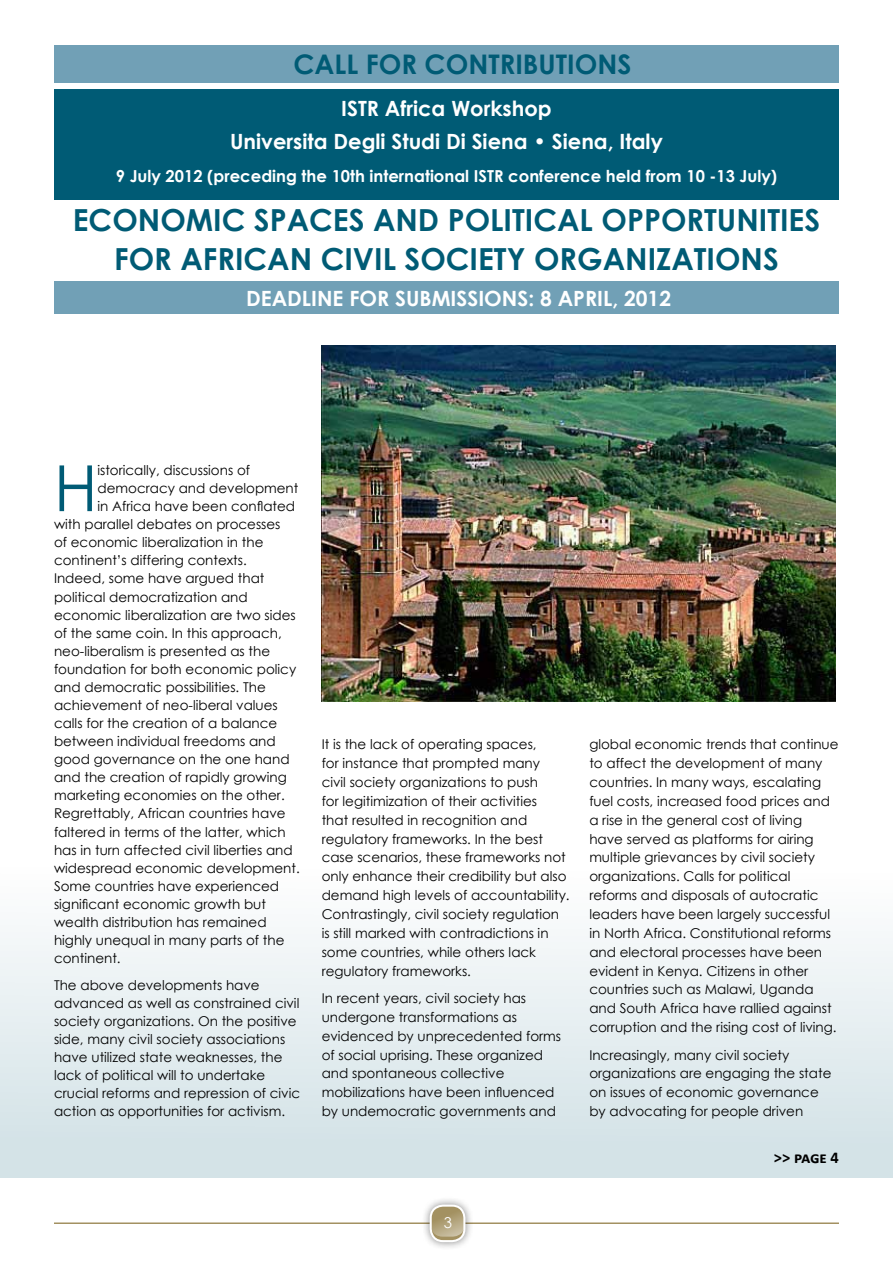
<style>
.page{position:relative;width:893px;height:1263px;background:#fff}
.page>*{position:absolute;margin:0;border:0;box-sizing:border-box;transform-origin:0 0}
.t1{font:63.6px "Century Gothic";color:#005b75}
.t2{font:700 30.45px/39px "Century Gothic";color:#005b75}
.t3{font:700 27px "Century Gothic";color:#005b75}
.t4{font:700 21px/32.8px "Century Gothic";color:#fff;text-align:center}
.t5{font:700 16.5px "Century Gothic";color:#fff}
.t6{font:700 16.5px "Calibri";color:#000}
.t7{font:15px "Century Gothic";color:#fff}
.t8{font:13.5px/18.9px "Century Gothic";color:#000}
</style>
<div class="page">
<div style="left:0;top:840px;width:893px;height:338px;background:linear-gradient(to bottom,#fff,#d0e0e5)"></div>
<div style="left:54px;top:282px;width:785px;height:32px;background:#71a0b6"></div>
<div style="left:54px;top:46px;width:785px;height:37px;background:#71a0b6"></div>
<hr style="left:54px;top:1222px;width:785px;height:2px;background:#a39161">
<div style="left:421px;top:1196px;width:52px;height:54px;background:#000;opacity:.45"></div>
<svg style="left:431px;top:1205px;width:33px;height:36px"></svg>
<div style="left:430px;top:1204px;width:35px;height:38px;border:2px solid #fff;border-radius:12px"></div>
<svg style="left:431px;top:1209px;width:34px;height:27px"></svg>
<img style="left:321px;top:345px;width:515px;height:356px">
<div style="left:54px;top:90px;width:785px;height:110px;background:#005b75"></div>
<h3 class="t3" style="left:293px;top:44px;width:171px">CALL FO R CONT</h3>
<h3 class="t3" style="left:500px;top:44px;width:133px">RIBUTIONS</h3>
<h3 class="t4" style="left:230px;top:91px;width:434px">ISTR Africa Workshop<br>Universita Degli Studi Di Siena • Siena, Italy</h3>
<p class="t5" style="left:116px;top:163px;width:663px">9 July 2012 (preceding the 10th international ISTR conference held from 10 -13 July)</p>
<h2 class="t2" style="left:73px;top:199px;width:66px">ECONOM</h2>
<h2 class="t2" style="left:114px;top:199px;width:707px;text-indent:99px">IC SPACES AN D POLITICAL OPPORTUN ITIES<br>FO R AFRICAN CIVIL SOCIETY ORGAN IZATIONS</h2>
<h3 class="t4" style="left:246px;top:281px;width:427px">DEADLINE FOR SUBMISSIONS: 8 APRIL, 2012</h3>
<h1 class="t1" style="left:54px;top:444px;width:34px">H</h1>
<p class="t8" style="left:97px;top:461px;width:154px">istorically, discussions of</p>
<p class="t8" style="left:97px;top:479px;width:202px">democracy and development</p>
<p class="t8" style="left:97px;top:497px;width:199px">in Africa have been conflated</p>
<p class="t8" style="left:54px;top:515px;width:228px">with parallel debates on processes</p>
<p class="t8" style="left:54px;top:533px;width:211px">of economic liberalization in the</p>
<p class="t8" style="left:54px;top:551px;width:194px">continent’s differing contexts.</p>
<p class="t8" style="left:54px;top:569px;width:212px">Indeed, some have argued that</p>
<p class="t8" style="left:54px;top:587px;width:195px">political democratization and</p>
<p class="t8" style="left:54px;top:605px;width:243px">economic liberalization are two sides</p>
<p class="t8" style="left:54px;top:623px;width:229px">of the same coin. In this approach,</p>
<p class="t8" style="left:54px;top:641px;width:218px">neo-liberalism is presented as the</p>
<p class="t8" style="left:54px;top:659px;width:244px">foundation for both economic policy</p>
<p class="t8" style="left:54px;top:677px;width:213px">and democratic possibilities. The</p>
<p class="t8" style="left:54px;top:695px;width:225px">achievement of neo-liberal values</p>
<p class="t8" style="left:54px;top:713px;width:225px">calls for the creation of a balance</p>
<p class="t8" style="left:54px;top:732px;width:223px">between individual freedoms and</p>
<p class="t8" style="left:54px;top:750px;width:237px">good governance on the one hand</p>
<p class="t8" style="left:54px;top:768px;width:234px">and the creation of rapidly growing</p>
<p class="t8" style="left:54px;top:786px;width:232px">marketing economies on the other.</p>
<p class="t8" style="left:54px;top:804px;width:233px">Regrettably, African countries have</p>
<p class="t8" style="left:54px;top:822px;width:233px">faltered in terms of the latter, which</p>
<p class="t8" style="left:54px;top:840px;width:240px">has in turn affected civil liberties and</p>
<p class="t8" style="left:54px;top:858px;width:247px">widespread economic development.</p>
<p class="t8" style="left:54px;top:876px;width:227px">Some countries have experienced</p>
<p class="t8" style="left:54px;top:894px;width:214px">significant economic growth but</p>
<p class="t8" style="left:54px;top:912px;width:214px">wealth distribution has remained</p>
<p class="t8" style="left:54px;top:930px;width:232px">highly unequal in many parts of the</p>
<p class="t8" style="left:54px;top:948px;width:68px">continent.</p>
<p class="t8" style="left:54px;top:975px;width:248px;line-height:18.1px">The above developments have advanced as well as constrained civil society organizations. On the positive side, many civil society associations have utilized state weaknesses, the lack of political will to undertake crucial reforms and repression of civic action as opportunities for activism.</p>
<p class="t8" style="left:322px;top:735px;width:249px">It is the lack of operating spaces,<br>for instance that prompted many<br>civil society organizations to push<br>for legitimization of their activities<br>that resulted in recognition and regulatory frameworks. In the best case scenarios, these frameworks not only enhance their credibility but also demand high levels of accountability.<br>Contrastingly, civil society regulation is still marked with contradictions in some countries, while others lack regulatory frameworks.</p>
<p class="t8" style="left:322px;top:988px;width:241px">In recent years, civil society has undergone transformations as evidenced by unprecedented forms of social uprising. These organized and spontaneous collective mobilizations have been influenced by undemocratic governments and</p>
<p class="t8" style="left:589px;top:735px;width:251px">global economic trends that continue to affect the development of many countries. In many ways, escalating fuel costs, increased food prices and a rise in the general cost of living have served as platforms for airing multiple grievances by civil society organizations. Calls for political reforms and disposals of autocratic leaders have been largely successful in N orth Africa. Constitutional reforms and electoral processes have been evident in Kenya. Citizens in other countries such as Malawi, Uganda and South Africa have rallied against corruption and the rising cost of living.</p>
<p class="t8" style="left:589px;top:1045px;width:244px">Increasingly, many civil society organizations are engaging the state on issues of economic governance by advocating for people driven</p>
<p class="t6" style="left:774px;top:1147px;width:66px">&gt;&gt; page 4</p>
<p class="t7" style="left:444px;top:1212px;width:10px">3</p>
</div>
